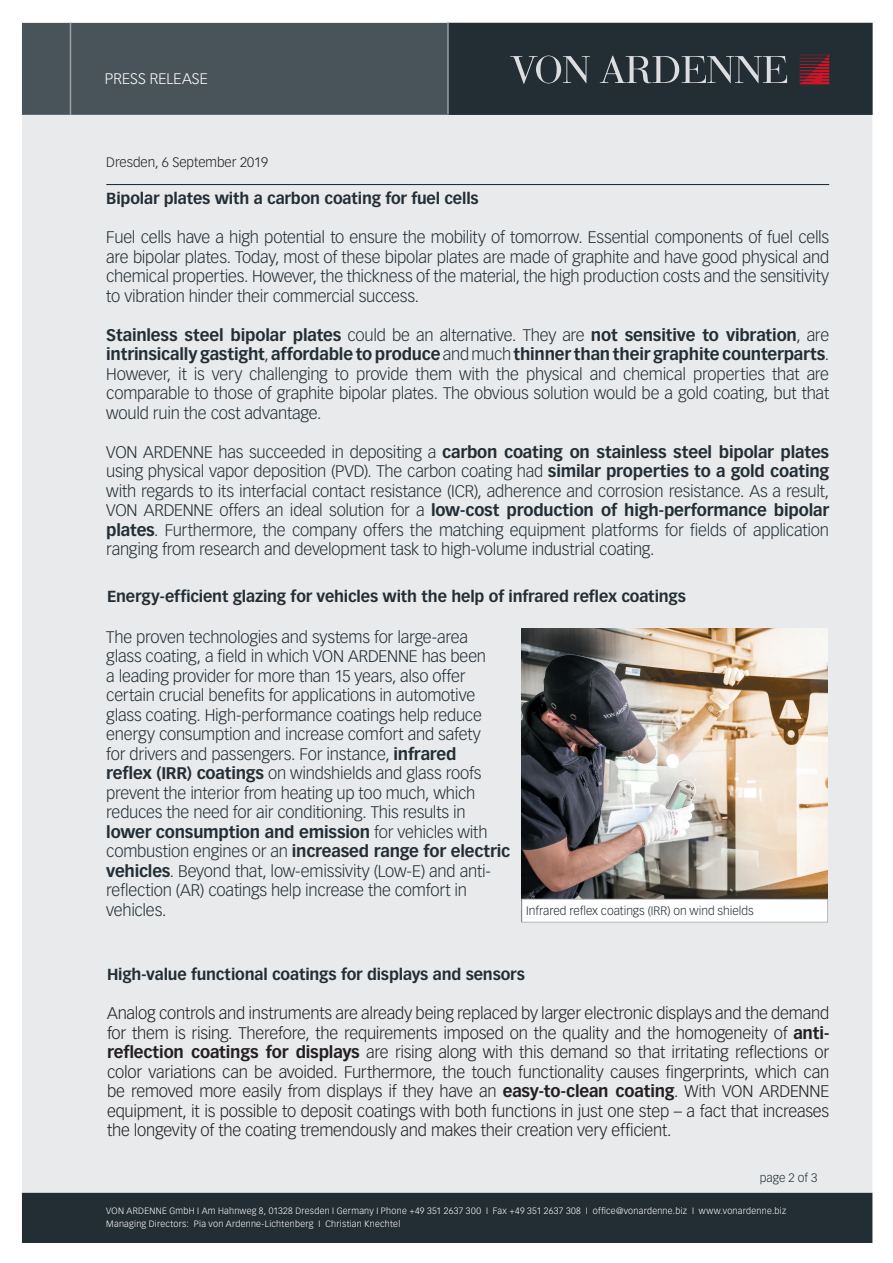
<style>
.page{position:relative;width:893px;height:1263px;background:#fff}
.page>*{position:absolute;margin:0;border:0;box-sizing:border-box;transform-origin:0 0}
.t1{font:300 16.5px/19.5px "Vectora LT Std";letter-spacing:-.015em;color:#232e34;text-align:justify}
.t2{font:300 16.5px/19.5px "Vectora LT Std";letter-spacing:-.015em;color:#231f20;text-align:justify}
.t3{font:700 15.75px "Vectora LT Std";letter-spacing:-.01em;color:#232e34}
.t4{font:300 15px "Vectora LT Std";letter-spacing:.005em;color:#fff}
.t5{font:300 13.5px "Vectora LT Std";color:#231f20}
.t6{font:300 12px "Vectora LT Std";color:#232e34}
.t7{font:300 9px/13.5px "Vectora LT Std";letter-spacing:.03em;color:#fff}
.s1{font-weight:700}
</style>
<div class="page">
<div style="left:22px;top:115px;width:850px;height:1078px;background:#e8eaec"></div>
<div style="left:22px;top:1193px;width:850px;height:50px;background:#232e34"></div>
<div style="left:22px;top:23px;width:425px;height:92px;background:#48545a"></div>
<svg style="left:447px;top:23px;width:425px;height:92px;background:#2d363c"></svg>
<hr style="left:70px;top:23px;width:1px;height:92px;background:#a0a1a5">
<hr style="left:106px;top:184px;width:723px;height:1px;background:#112530">
<img style="left:522px;top:628px;width:306px;height:271px">
<div style="left:522px;top:899px;width:306px;height:23px;background:#fff"></div>
<div style="left:522px;top:899px;width:306px;height:23px;border:1px solid #b6b7bb"></div>
<p class="t4" style="left:105px;top:70px;width:104px">PRESS RELEASE</p>
<p class="t5" style="left:106px;top:154px;width:163px">Dresden, 6 September 2019</p>
<p class="t3" style="left:106px;top:189px;width:374px">Bipolar plates with a carbon coating for fuel cells</p>
<p class="t1" style="left:106px;top:228px;width:724px">Fuel cells have a high potential to ensure the mobility of tomorrow. Essential components of fuel cells are bipolar plates. Today, most of these bipolar plates are made of graphite and have good physical and chemical properties. However, the thickness of the material, the high production costs and the sensitivity to vibration hinder their commercial success.</p>
<p class="t1" style="left:106px;top:325px;width:724px"><span class="s1">Stainless steel bipolar plates</span> could be an alternative. They are <span class="s1">not sensitive to vibration</span>, are <span class="s1">intrinsically gastight</span>, <span class="s1">affordable to produce</span> and much <span class="s1">thinner than their graphite counterparts</span>.<br>However, it is very challenging to provide them with the physical and chemical properties that are comparable to those of graphite bipolar plates. The obvious solution would be a gold coating, but that would ruin the cost advantage.</p>
<p class="t1" style="left:106px;top:442px;width:724px">VON ARDENNE has succeeded in depositing a <span class="s1">carbon coating on stainless steel bipolar plates </span>using physical vapor deposition (PVD). The carbon coating had <span class="s1">similar properties to a gold coating </span>with regards to its interfacial contact resistance (ICR), adherence and corrosion resistance. As a result, VON ARDENNE offers an ideal solution for a <span class="s1">low-cost production of high-performance bipolar plates</span>. Furthermore, the company offers the matching equipment platforms for fields of application ranging from research and development task to high-volume industrial coating.</p>
<p class="t3" style="left:107px;top:587px;width:580px">Energy-efficient glazing for vehicles with the help of infrared reflex coatings</p>
<p class="t1" style="left:106px;top:627px;width:405px;text-align:left">The proven technologies and systems for large-area<br>glass coating, a field in which VON ARDENNE has been<br>a leading provider for more than 15 years, also offer certain crucial benefits for applications in automotive glass coating. High-performance coatings help reduce energy consumption and increase comfort and safety<br>for drivers and passengers. For instance, <span class="s1">infrared<br>reflex (IRR) coatings</span> on windshields and glass roofs prevent the interior from heating up too much, which reduces the need for air conditioning. This results in <span class="s1">lower consumption and emission</span> for vehicles with combustion engines or an <span class="s1">increased range for electric vehicles</span>. Beyond that, low-emissivity (Low-E) and anti&shy;reflection (AR) coatings help increase the comfort in vehicles.</p>
<p class="t6" style="left:526px;top:904px;width:229px">Infrared reflex coatings (IRR) on wind shields</p>
<p class="t3" style="left:107px;top:965px;width:419px">High-value functional coatings for displays and sensors</p>
<p class="t2" style="left:107px;top:1004px;width:724px">Analog controls and instruments are already being replaced by larger electronic displays and the demand for them is rising. Therefore, the requirements imposed on the quality and the homogeneity of <span class="s1">anti&shy;reflection coatings for displays</span> are rising along with this demand so that irritating reflections or color variations can be avoided. Furthermore, the touch functionality causes fingerprints, which can be removed more easily from displays if they have an <span class="s1">easy-to-clean coating</span>. With VON ARDENNE equipment, it is possible to deposit coatings with both functions in just one step – a fact that increases the longevity of the coating tremendously and makes their creation very efficient.</p>
<p class="t6" style="left:760px;top:1171px;width:59px">page 2 of 3</p>
<p class="t7" style="left:106px;top:1204px;width:681px">VON ARDENNE GmbH I Am Hahnweg 8, 01328 Dresden I Germany I Phone +49 351 2637 300 I Fax +49 351 2637 308 I office@vonardenne.biz I www.vonardenne.biz<br>Managing Directors: Pia von Ardenne-Lichtenberg I Christian Knechtel</p>
</div>
